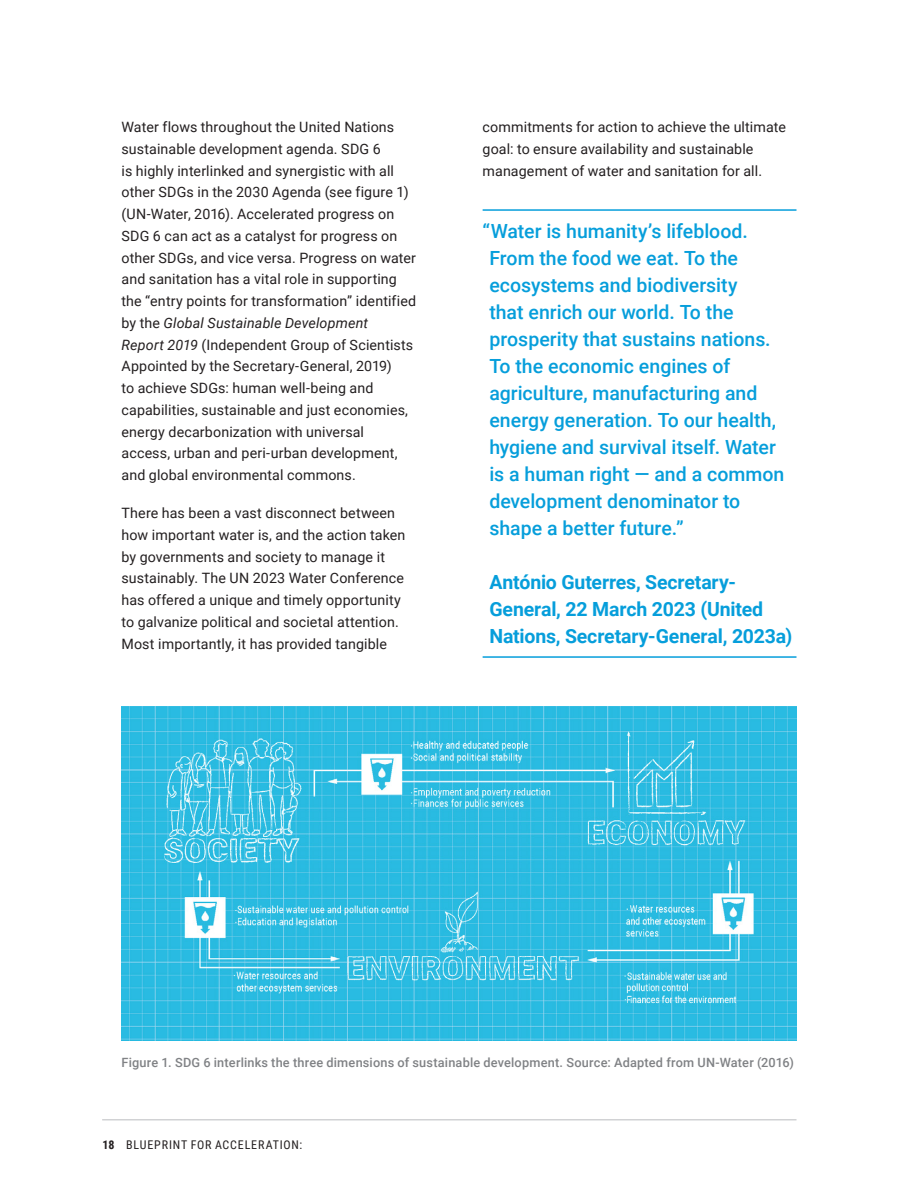
<style>
.page{position:relative;width:918px;height:1188px;background:#fff}
.page>*{position:absolute;margin:0;border:0;box-sizing:border-box;transform-origin:0 0}
.QUOTE_with_lines{font:500 19.5px/27px "Roboto";color:#069edb}
.QUOTE_with_lines-2{font:700 19.5px/27px "Roboto";letter-spacing:-.01em;color:#069edb}
.TX_ragged_column{font:14.25px/21.8px "Roboto";letter-spacing:.01em;color:#231f20}
.CAP_below_image{font:500 12.75px "Roboto";letter-spacing:.015em;color:#808285}
.t1{font:12px "Roboto Condensed";letter-spacing:.07em;color:#231f20}
.s1{font-style:italic}
.s2{font-weight:700}
</style>
<div class="page">
<hr style="left:102px;top:1119px;width:695px;height:1px;background:#d1d2d4">
<hr style="left:483px;top:209px;width:313px;height:2px;background:#069edb">
<hr style="left:483px;top:656px;width:313px;height:2px;background:#069edb">
<img style="left:122px;top:706px;width:674px;height:335px">
<p class="TX_ragged_column" style="left:122px;top:116px;width:296px">Water flows throughout the United Nations sustainable development agenda. SDG 6<br>is highly interlinked and synergistic with all other SDGs in the 2030 Agenda (see figure 1) (UN-Water, 2016). Accelerated progress on SDG 6 can act as a catalyst for progress on other SDGs, and vice versa. Progress on water and sanitation has a vital role in supporting the “entry points for transformation” identified by the <span class="s1">Global Sustainable Development<br>Report 2019</span> (Independent Group of Scientists Appointed by the Secretary-General, 2019)<br>to achieve SDGs: human well-being and capabilities, sustainable and just economies, energy decarbonization with universal access, urban and peri-urban development, and global environmental commons.</p>
<p class="TX_ragged_column" style="left:122px;top:502px;width:285px">There has been a vast disconnect between how important water is, and the action taken by governments and society to manage it sustainably. The UN 2023 Water Conference has offered a unique and timely opportunity to galvanize political and societal attention.<br>Most importantly, it has provided tangible</p>
<p class="TX_ragged_column" style="left:483px;top:116px;width:305px">commitments for action to achieve the ultimate goal: to ensure availability and sustainable management of water and sanitation for all.</p>
<p class="QUOTE_with_lines" style="left:489px;top:217px;width:297px;text-indent:-7px">“Water is humanity’s lifeblood.<br>From the food we eat. To the ecosystems and biodiversity<br>that enrich our world. To the prosperity that sustains nations.<br>To the economic engines of agriculture, manufacturing and energy generation. To our health, hygiene and survival itself. Water is a human right — and a common development denominator to shape a better future.”</p>
<p class="QUOTE_with_lines-2" style="left:489px;top:568px;width:304px">António Guterres, Secretary-<br>General, 22 March 2023 (United<br>Nations, Secretary-General, 2023a)</p>
<p class="CAP_below_image" style="left:122px;top:1053px;width:674px">Figure 1. SDG 6 interlinks the three dimensions of sustainable development. Source: Adapted from UN-Water (2016)</p>
<p class="t1" style="left:102px;top:1136px;width:201px"><span class="s2">18</span> BLUEPRINT FOR ACCELERATION:</p>
</div>
